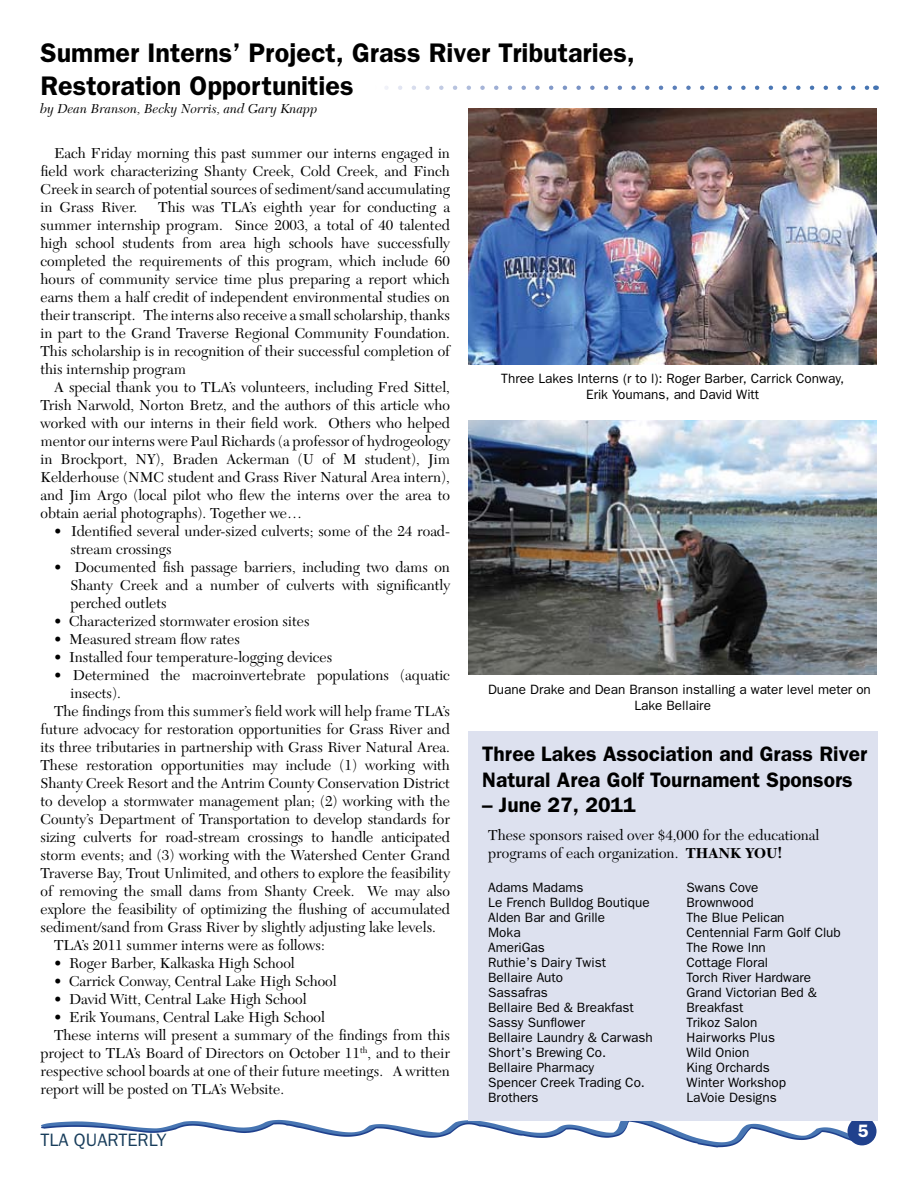
<style>
.page{position:relative;width:918px;height:1188px;background:#fff}
.page>*{position:absolute;margin:0;border:0;box-sizing:border-box;transform-origin:0 0}
.t1{font:600 27px/32.4px "Franklin Gothic";color:#000}
.t2{font:600 21px/25.2px "Franklin Gothic";color:#000}
.t3{font:18px "Franklin Gothic";color:#183d5b}
.t4{font:600 18px "Franklin Gothic";color:#fff}
.t5{font:15px/18px "New Caledonia";color:#000;text-align:justify}
.t6{font:13.5px/15px "Franklin Gothic";color:#000}
.t7{font:italic 13.5px "New Caledonia";color:#000}
.s1{font-weight:700}
</style>
<div class="page">
<svg style="left:41px;top:1119px;width:836px;height:29px"></svg>
<div style="left:468px;top:731px;width:410px;height:389px;background:#dde1ef"></div>
<svg style="left:386px;top:86px;width:482px;height:4px"></svg>
<img style="left:468px;top:108px;width:409px;height:256px">
<img style="left:468px;top:420px;width:409px;height:255px">
<h1 class="t1" style="left:40px;top:36px;width:596px">Summer Interns’ Project, Grass River Tributaries,<br>Restoration Opportunities</h1>
<p class="t7" style="left:40px;top:101px;width:279px">by Dean Branson, Becky Norris, and Gary Knapp</p>
<p class="t5" style="left:40px;top:145px;width:411px;text-indent:14px">Each Friday morning this past summer our interns engaged in field work characterizing Shanty Creek, Cold Creek, and Finch Creek in search of potential sources of sediment/sand accumulating in Grass River.</p>
<p class="t5" style="left:40px;top:199px;width:411px;text-indent:118px">This was TLA’s eighth year for conducting a summer internship program. Since 2003, a total of 40 talented high school students from area high schools have successfully completed the requirements of this program, which include 60 hours of community service time plus preparing a report which earns them a half credit of independent environmental studies on their transcript. The interns also receive a small scholarship, thanks in part to the Grand Traverse Regional Community Foundation.<br>This scholarship is in recognition of their successful completion of this internship program</p>
<p class="t5" style="left:40px;top:379px;width:411px;text-indent:14px">A special thank you to TLA’s volunteers, including Fred Sittel, Trish Narwold, Norton Bretz, and the authors of this article who worked with our interns in their field work. Others who helped mentor our interns were Paul Richards (a professor of hydrogeology in Brockport, NY), Braden Ackerman (U of M student), Jim Kelderhouse (NMC student and Grass River Natural Area intern), and Jim Argo (local pilot who flew the interns over the area to obtain aerial photographs). Together we…</p>
<p class="t5" style="left:70px;top:523px;width:381px;text-indent:-16px">• Identified several under-sized culverts; some of the 24 road&shy;stream crossings</p>
<p class="t5" style="left:70px;top:559px;width:381px;text-indent:-16px">• Documented fish passage barriers, including two dams on Shanty Creek and a number of culverts with significantly perched outlets</p>
<p class="t5" style="left:54px;top:613px;width:257px">• Characterized stormwater erosion sites</p>
<p class="t5" style="left:54px;top:631px;width:187px">• Measured stream flow rates</p>
<p class="t5" style="left:54px;top:649px;width:280px">• Installed four temperature-logging devices</p>
<p class="t5" style="left:54px;top:667px;width:397px">• Determined the macroinvertebrate populations (aquatic</p>
<p class="t5" style="left:70px;top:685px;width:52px">insects).</p>
<p class="t5" style="left:54px;top:703px;width:398px">The findings from this summer’s field work will help frame TLA’s</p>
<p class="t5" style="left:40px;top:721px;width:411px">future advocacy for restoration opportunities for Grass River and</p>
<p class="t5" style="left:40px;top:739px;width:411px">its three tributaries in partnership with Grass River Natural Area.</p>
<p class="t5" style="left:40px;top:757px;width:411px">These restoration opportunities may include (1) working with</p>
<p class="t5" style="left:40px;top:775px;width:411px">Shanty Creek Resort and the Antrim County Conservation District</p>
<p class="t5" style="left:40px;top:793px;width:411px">to develop a stormwater management plan; (2) working with the</p>
<p class="t5" style="left:40px;top:811px;width:411px">County’s Department of Transportation to develop standards for</p>
<p class="t5" style="left:40px;top:829px;width:411px">sizing culverts for road-stream crossings to handle anticipated</p>
<p class="t5" style="left:40px;top:847px;width:411px">storm events; and (3) working with the Watershed Center Grand</p>
<p class="t5" style="left:40px;top:865px;width:411px">Traverse Bay, Trout Unlimited, and others to explore the feasibility</p>
<p class="t5" style="left:40px;top:883px;width:411px">of removing the small dams from Shanty Creek. We may also</p>
<p class="t5" style="left:40px;top:901px;width:411px">explore the feasibility of optimizing the flushing of accumulated</p>
<p class="t5" style="left:40px;top:919px;width:397px">sediment/sand from Grass River by slightly adjusting lake levels.</p>
<p class="t5" style="left:54px;top:937px;width:272px">TLA’s 2011 summer interns were as follows:</p>
<p class="t5" style="left:54px;top:955px;width:242px">• Roger Barber, Kalkaska High School</p>
<p class="t5" style="left:54px;top:973px;width:284px">• Carrick Conway, Central Lake High School</p>
<p class="t5" style="left:54px;top:991px;width:254px">• David Witt, Central Lake High School</p>
<p class="t5" style="left:54px;top:1009px;width:273px">• Erik Youmans, Central Lake High School</p>
<p class="t5" style="left:54px;top:1027px;width:397px">These interns will present a summary of the findings from this</p>
<p class="t5" style="left:40px;top:1045px;width:411px">project to TLA’s Board of Directors on October 11<sup>th</sup>, and to their</p>
<p class="t5" style="left:40px;top:1063px;width:411px">respective school boards at one of their future meetings. A written</p>
<p class="t5" style="left:40px;top:1081px;width:245px">report will be posted on TLA’s Website.</p>
<p class="t6" style="left:501px;top:370px;width:344px;line-height:16.2px;text-align:center">Three Lakes Interns (r to l): Roger Barber, Carrick Conway,<br>Erik Youmans, and David Witt</p>
<p class="t6" style="left:634px;top:681px;width:238px;line-height:16.2px;text-indent:-146px">Duane Drake and Dean Branson installing a water level meter on<br>Lake Bellaire</p>
<h2 class="t2" style="left:482px;top:741px;width:387px">Three Lakes Association and Grass River<br>Natural Area Golf Tournament Sponsors</h2>
<h2 class="t2" style="left:482px;top:791px;width:155px">– June 27, 2011</h2>
<p class="t5" style="left:488px;top:827px;width:333px">These sponsors raised over $4,000 for the educational programs of each organization. <span class="s1">THANK YOU!</span></p>
<p class="t6" style="left:488px;top:880px;width:166px">Adams Madams<br>Le French Bulldog Boutique<br>Alden Bar and Grille<br>Moka<br>AmeriGas<br>Ruthie’s Dairy Twist<br>Bellaire Auto<br>Sassafras<br>Bellaire Bed &amp; Breakfast<br>Sassy Sunflower<br>Bellaire Laundry &amp; Carwash<br>Short’s Brewing Co.<br>Bellaire Pharmacy<br>Spencer Creek Trading Co.<br>Brothers</p>
<p class="t6" style="left:687px;top:880px;width:156px">Swans Cove<br>Brownwood<br>The Blue Pelican<br>Centennial Farm Golf Club<br>The Rowe Inn<br>Cottage Floral<br>Torch River Hardware<br>Grand Victorian Bed &amp;<br>Breakfast<br>Trikoz Salon<br>Hairworks Plus<br>Wild Onion<br>King Orchards<br>Winter Workshop<br>LaVoie Designs</p>
<p class="t3" style="left:40px;top:1130px;width:127px">TLA QUARTERLY</p>
<p class="t4" style="left:857px;top:1120px;width:12px">5</p>
</div>
